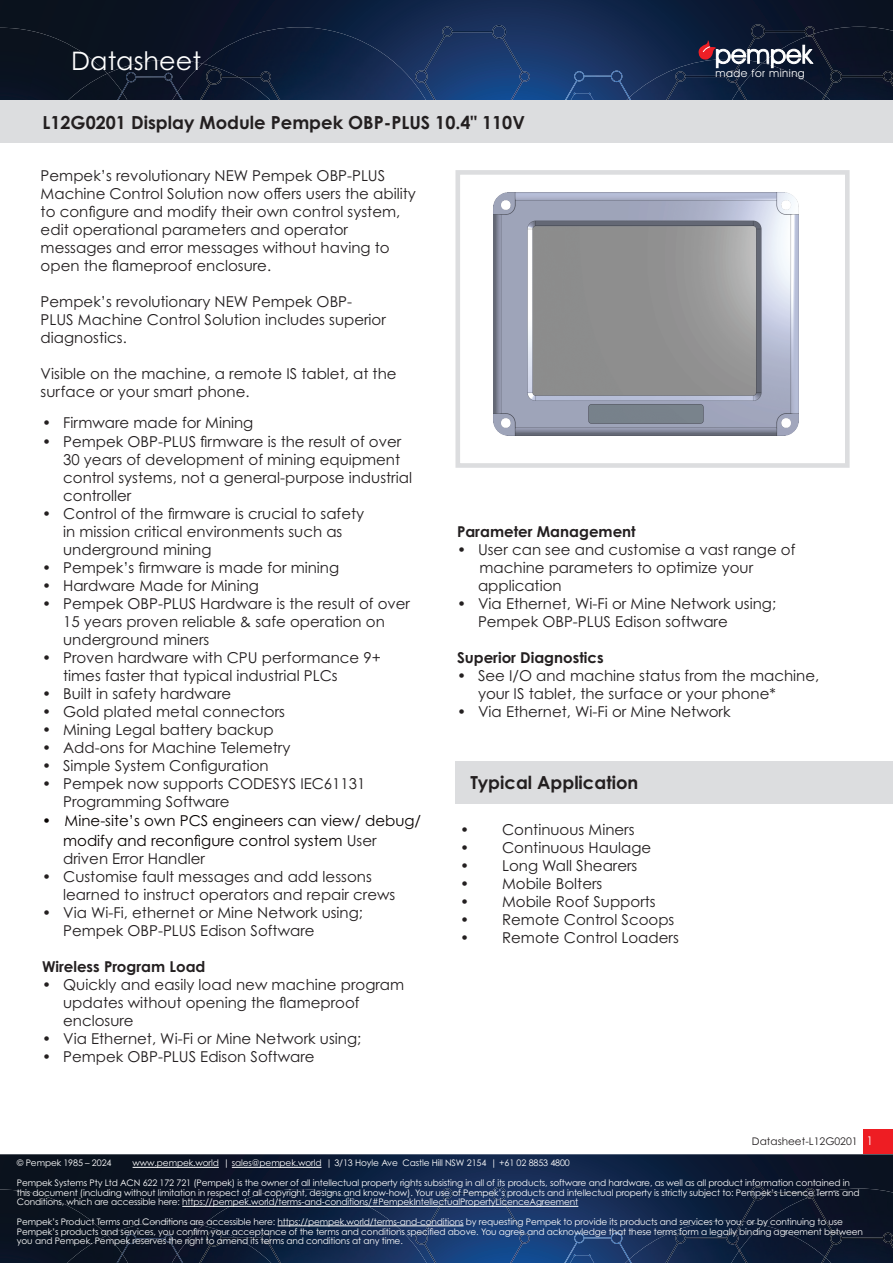
<style>
.page{position:relative;width:893px;height:1263px;background:#fff}
.page>*{position:absolute;margin:0;border:0;box-sizing:border-box;transform-origin:0 0}
.t1{font:25.5px "Century Gothic Pro";color:#fff}
.t2{font:700 18px "Century Gothic Pro";color:#231f20}
.t3{font:15px/18px "Century Gothic Pro";color:#231f20}
.t4{font:15px/19.5px "Century Gothic Pro";color:#080302}
.t5{font:700 15px "Century Gothic Pro";color:#231f20}
.t6{font:10.95px "Avant Garde IT Cby BT";letter-spacing:.045em;color:#fff}
.t7{font:10.5px "Century Gothic Pro";color:#231f20}
.t8{font:9px/9.8px "Century Gothic Pro";letter-spacing:-.015em;color:#fff}
.s1{color:#231f20}
.s2{font-size:12px;color:#fff}
</style>
<div class="page">
<svg style="left:0;top:0;width:893px;height:100px;background:#0f1f3c"></svg>
<div style="left:0;top:28px;width:107px;height:72px;background:#0a121f"></div>
<img style="left:107px;top:60px;width:95px;height:40px">
<img style="left:67px;top:74px;width:61px;height:26px">
<img style="left:202px;top:27px;width:213px;height:73px">
<img style="left:171px;top:64px;width:101px;height:36px">
<img style="left:625px;top:59px;width:74px;height:41px">
<img style="left:815px;top:27px;width:78px;height:73px">
<img style="left:743px;top:68px;width:89px;height:32px">
<svg style="left:415px;top:25px;width:115px;height:75px;background:#1b3c70"></svg>
<img style="left:239px;top:71px;width:42px;height:29px">
<img style="left:199px;top:69px;width:40px;height:31px">
<img style="left:665px;top:60px;width:78px;height:40px">
<img style="left:807px;top:34px;width:86px;height:65px">
<img style="left:739px;top:88px;width:87px;height:12px">
<svg style="left:177px;top:92px;width:7px;height:8px"></svg>
<svg style="left:564px;top:71px;width:68px;height:29px;background:#224479"></svg>
<svg style="left:116px;top:92px;width:7px;height:8px"></svg>
<img style="left:122px;top:72px;width:56px;height:21px">
<img style="left:884px;top:77px;width:9px;height:23px">
<svg style="left:699px;top:24px;width:116px;height:44px;background:#3a3e51"></svg>
<div style="left:0;top:100px;width:893px;height:42px;background:#dcdddf"></div>
<svg style="left:0;top:1154px;width:893px;height:109px;background:#10203c"></svg>
<div style="left:0;top:1189px;width:107px;height:74px;background:#0a121f"></div>
<img style="left:107px;top:1222px;width:95px;height:41px">
<div style="left:67px;top:1235px;width:61px;height:28px;background:#0a1220"></div>
<img style="left:202px;top:1189px;width:213px;height:74px">
<img style="left:171px;top:1225px;width:101px;height:38px">
<img style="left:625px;top:1221px;width:137px;height:42px">
<img style="left:762px;top:1188px;width:131px;height:75px">
<div style="left:743px;top:1225px;width:89px;height:38px;background:#0b1730"></div>
<svg style="left:415px;top:1187px;width:115px;height:76px;background:#1b3d71"></svg>
<img style="left:239px;top:1233px;width:42px;height:30px">
<img style="left:199px;top:1230px;width:40px;height:33px">
<svg style="left:741px;top:1186px;width:74px;height:35px;background:#0e192f"></svg>
<img style="left:665px;top:1221px;width:78px;height:42px">
<img style="left:807px;top:1195px;width:86px;height:66px">
<img style="left:739px;top:1250px;width:87px;height:13px">
<svg style="left:177px;top:1253px;width:7px;height:10px"></svg>
<svg style="left:564px;top:1232px;width:68px;height:31px;background:#214379"></svg>
<svg style="left:116px;top:1253px;width:7px;height:10px"></svg>
<img style="left:122px;top:1234px;width:56px;height:20px">
<img style="left:884px;top:1239px;width:9px;height:24px">
<hr style="left:133px;top:1167px;width:86px;height:1px;background:#fff">
<hr style="left:232px;top:1167px;width:89px;height:1px;background:#fff">
<hr style="left:182px;top:1206px;width:396px;height:1px;background:#fff">
<hr style="left:278px;top:1225px;width:186px;height:1px;background:#fff">
<div style="left:455px;top:170px;width:395px;height:298px;border:5px solid #dcdddf"></div>
<img style="left:493px;top:193px;width:306px;height:242px">
<div style="left:863px;top:1130px;width:30px;height:24px;background:#ee1d23"></div>
<div style="left:455px;top:761px;width:438px;height:43px;background:#dcdddf"></div>
<h1 class="t1" style="left:71px;top:45px;width:131px">Datasheet</h1>
<p class="t2" style="left:43px;top:111px;width:484px">L12G0201 Display Module Pempek OBP-PLUS 10.4" 110V</p>
<p class="t3" style="left:41px;top:167px;width:377px">Pempek’s revolutionary NEW Pempek OBP-PLUS Machine Control Solution now offers users the ability to configure and modify their own control system, edit operational parameters and operator messages and error messages without having to open the flameproof enclosure.</p>
<p class="t3" style="left:41px;top:293px;width:347px">Pempek’s revolutionary NEW Pempek OBP-<br>PLUS Machine Control Solution includes superior diagnostics.</p>
<p class="t3" style="left:41px;top:365px;width:357px">Visible on the machine, a remote IS tablet, at the surface or your smart phone.</p>
<p class="t6" style="left:715px;top:66px;width:91px">made for mining</p>
<p class="t3" style="left:42px;top:414px;width:213px">• Firmware made for Mining</p>
<p class="t3" style="left:63px;top:432px;width:350px;text-indent:-21px">• Pempek OBP-PLUS firmware is the result of over 30 years of development of mining equipment control systems, not a general-purpose industrial controller</p>
<p class="t3" style="left:63px;top:504px;width:303px;text-indent:-21px">• Control of the firmware is crucial to safety in mission critical environments such as underground mining</p>
<p class="t3" style="left:42px;top:558px;width:298px">• Pempek’s firmware is made for mining</p>
<p class="t3" style="left:42px;top:576px;width:218px">• Hardware Made for Mining</p>
<p class="t3" style="left:63px;top:594px;width:348px;text-indent:-21px">• Pempek OBP-PLUS Hardware is the result of over<br>15 years proven reliable &amp; safe operation on underground miners</p>
<p class="t3" style="left:63px;top:648px;width:319px;text-indent:-21px">• Proven hardware with CPU performance 9+ times faster that typical industrial PLCs</p>
<p class="t3" style="left:42px;top:684px;width:191px">• Built in safety hardware</p>
<p class="t3" style="left:42px;top:702px;width:244px">• Gold plated metal connectors</p>
<p class="t3" style="left:42px;top:720px;width:233px">• Mining Legal battery backup</p>
<p class="t3" style="left:42px;top:738px;width:250px">• Add-ons for Machine Telemetry</p>
<p class="t3" style="left:42px;top:756px;width:228px">• Simple System Configuration</p>
<p class="t3" style="left:63px;top:774px;width:304px;text-indent:-21px">• Pempek now supports CODESYS IEC61131<br>Programming Software</p>
<p class="t4" style="left:63px;top:811px;width:360px;text-indent:-21px">• Mine-site’s own PCS engineers can view/ debug/ modify and reconfigure control system <span class="s1">User</span></p>
<p class="t3" style="left:63px;top:849px;width:143px">driven Error Handler</p>
<p class="t3" style="left:63px;top:867px;width:334px;text-indent:-21px">• Customise fault messages and add lessons learned to instruct operators and repair crews</p>
<p class="t3" style="left:63px;top:903px;width:301px;text-indent:-21px">• Via Wi-Fi, ethernet or Mine Network using;<br>Pempek OBP-PLUS Edison Software</p>
<p class="t5" style="left:42px;top:957px;width:165px">Wireless Program Load</p>
<p class="t3" style="left:63px;top:975px;width:343px;text-indent:-21px">• Quickly and easily load new machine program updates without opening the flameproof enclosure</p>
<p class="t3" style="left:42px;top:1029px;width:321px">• Via Ethernet, Wi-Fi or Mine Network using;</p>
<p class="t3" style="left:42px;top:1047px;width:274px">• Pempek OBP-PLUS Edison Software</p>
<p class="t5" style="left:457px;top:522px;width:180px">Parameter Management</p>
<p class="t3" style="left:478px;top:541px;width:319px;text-indent:-21px">• User can see and customise a vast range of machine parameters to optimize your application</p>
<p class="t3" style="left:478px;top:595px;width:300px;text-indent:-21px">• Via Ethernet, Wi-Fi or Mine Network using;<br>Pempek OBP-PLUS Edison software</p>
<p class="t5" style="left:457px;top:648px;width:148px">Superior Diagnostics</p>
<p class="t3" style="left:478px;top:667px;width:343px;text-indent:-21px">• See I/O and machine status from the machine, your IS tablet, the surface or your phone*</p>
<p class="t3" style="left:457px;top:703px;width:275px">• Via Ethernet, Wi-Fi or Mine Network</p>
<p class="t2" style="left:470px;top:771px;width:169px">Typical Application</p>
<p class="t3" style="left:460px;top:820px;width:176px">• Continuous Miners</p>
<p class="t3" style="left:460px;top:838px;width:193px">• Continuous Haulage</p>
<p class="t3" style="left:460px;top:856px;width:179px">• Long Wall Shearers</p>
<p class="t3" style="left:460px;top:874px;width:144px">• Mobile Bolters</p>
<p class="t3" style="left:460px;top:892px;width:197px">• Mobile Roof Supports</p>
<p class="t3" style="left:460px;top:910px;width:216px">• Remote Control Scoops</p>
<p class="t3" style="left:460px;top:928px;width:220px">• Remote Control Loaders</p>
<p class="t7" style="left:752px;top:1135px;width:123px">Datasheet-L12G0201 <span class="s2">1</span></p>
<p class="t8" style="left:17px;top:1153px;width:835px;line-height:19.5px;text-indent:116px">www.pempek.world | sales@pempek.world | 3/13 Hoyle Ave Castle Hill NSW 2154 | +61 02 8853 4800<br>Pempek Systems Pty Ltd ACN 622 172 721 (Pempek) is the owner of all intellectual property rights subsisting in all of its products, software and hardware, as well as all product information contained in</p>
<p class="t8" style="left:17px;top:1187px;width:844px">this document (including without limitation in respect of all copyright, designs and know-how). Your use of Pempek’s products and intellectual property is strictly subject to: Pempek’s Licence Terms and<br>Conditions, which are accessible here: https://pempek.world/terms-and-conditions/#PempekIntellectualPropertyLicenceAgreement</p>
<p class="t8" style="left:17px;top:1217px;width:848px">Pempek’s Product Terms and Conditions are accessible here: https://pempek.world/terms-and-conditions by requesting Pempek to provide its products and services to you, or by continuing to use<br>Pempek’s products and services, you confirm your acceptance of the terms and conditions specified above. You agree and acknowledge that these terms form a legally binding agreement between you and Pempek. Pempek reserves the right to amend its terms and conditions at any time.</p>
<p class="t8" style="left:17px;top:1158px;width:96px">© Pempek 1985 – 2024</p>
</div>
